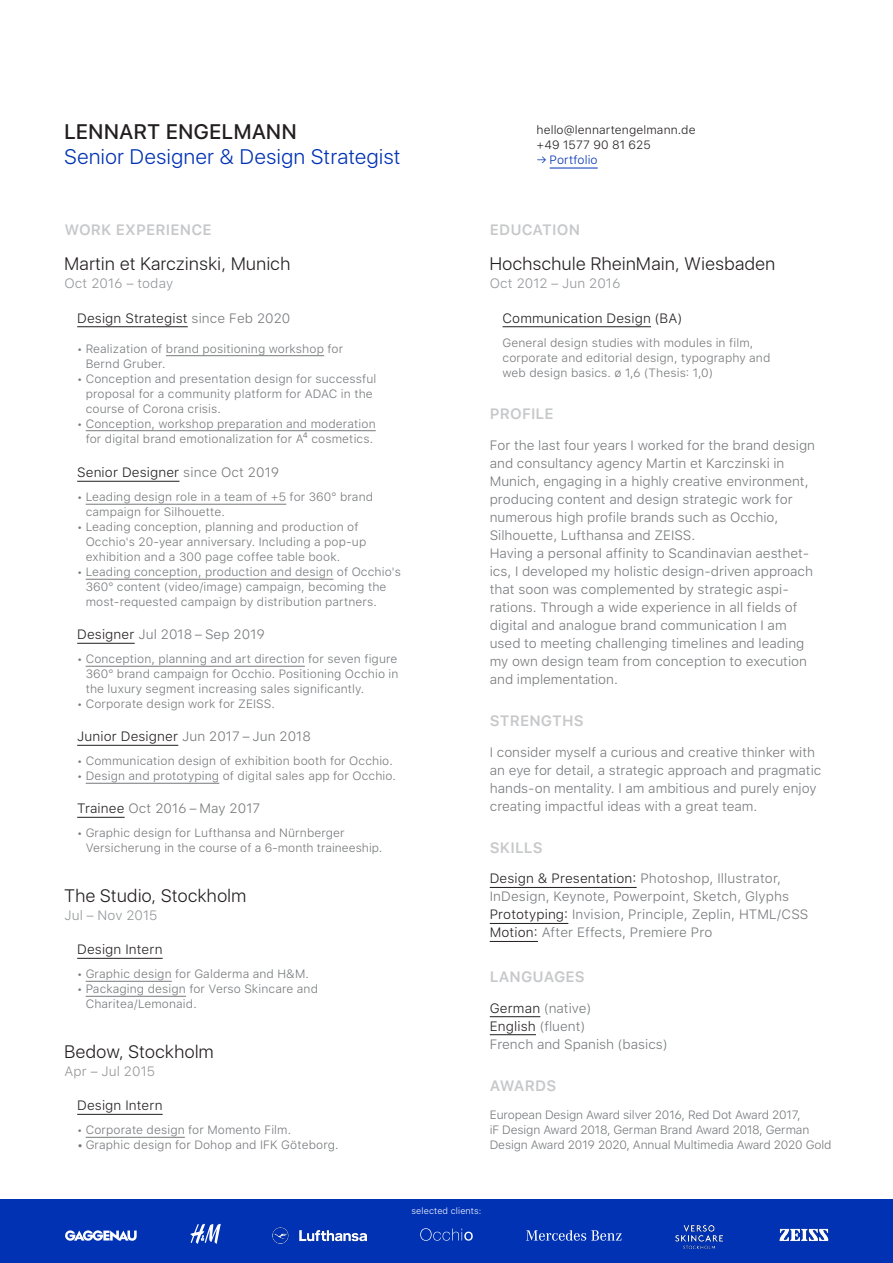
<style>
.page{position:relative;width:893px;height:1263px;background:#fff}
.page>*{position:absolute;margin:0;border:0;box-sizing:border-box;transform-origin:0 0}
.t1{font:300 21px "SFUI Display";letter-spacing:.03em;color:#0032b3}
.t2{font:500 21px "SFUI Display";letter-spacing:.03em;color:#231f20}
.t3{font:300 18px "SFUI Display";letter-spacing:.03em;color:#231f20}
.t4{font:600 15px "SFUI Text";letter-spacing:.01em;color:#c7c8ca}
.t5{font:300 13.5px/18px "SFUI Text";color:#76787b}
.t6{font:300 13.5px "SFUI Text";letter-spacing:.01em;color:#231f20}
.t7{font:300 13.5px "SFUI Text";letter-spacing:.01em;color:#939598}
.t8{font:300 12px/15px "SFUI Text";letter-spacing:.01em;color:#76787b}
.t9{font:300 12px/15px "SFUI Text";letter-spacing:-.01em;color:#76787b}
.t10{font:300 12px/15px "SFUI Text";letter-spacing:.01em;color:#231f20}
.t11{font:300 12px "SFUI Text";letter-spacing:.01em;color:#0032b3}
.t12{font:300 9px "SFUI Text";letter-spacing:.01em;color:#fff}
.s1{color:#76787b}
.s2{color:#231f20}
</style>
<div class="page">
<hr style="left:77px;top:326px;width:111px;height:1px;background:#231f20">
<hr style="left:166px;top:355px;width:158px;height:1px;background:#76787b">
<hr style="left:86px;top:430px;width:290px;height:1px;background:#76787b">
<hr style="left:77px;top:481px;width:102px;height:1px;background:#231f20">
<hr style="left:86px;top:504px;width:200px;height:1px;background:#76787b">
<hr style="left:86px;top:579px;width:247px;height:1px;background:#76787b">
<hr style="left:77px;top:643px;width:58px;height:1px;background:#231f20">
<hr style="left:86px;top:666px;width:219px;height:1px;background:#76787b">
<hr style="left:77px;top:745px;width:101px;height:1px;background:#231f20">
<hr style="left:86px;top:783px;width:133px;height:1px;background:#76787b">
<hr style="left:77px;top:817px;width:48px;height:1px;background:#231f20">
<hr style="left:77px;top:958px;width:86px;height:1px;background:#231f20">
<hr style="left:86px;top:981px;width:86px;height:1px;background:#76787b">
<hr style="left:86px;top:996px;width:100px;height:1px;background:#76787b">
<hr style="left:77px;top:1114px;width:86px;height:1px;background:#231f20">
<hr style="left:86px;top:1137px;width:99px;height:1px;background:#76787b">
<hr style="left:502px;top:326px;width:149px;height:1px;background:#231f20">
<hr style="left:490px;top:887px;width:147px;height:1px;background:#231f20">
<hr style="left:490px;top:923px;width:78px;height:1px;background:#231f20">
<hr style="left:490px;top:941px;width:48px;height:1px;background:#231f20">
<hr style="left:490px;top:1016px;width:50px;height:1px;background:#231f20">
<hr style="left:490px;top:1034px;width:46px;height:1px;background:#231f20">
<div style="left:0;top:1199px;width:893px;height:64px;background:#0032b3"></div>
<svg style="left:65px;top:1230px;width:72px;height:11px"></svg>
<svg style="left:526px;top:1230px;width:96px;height:11px"></svg>
<svg style="left:190px;top:1224px;width:31px;height:20px"></svg>
<svg style="left:420px;top:1228px;width:53px;height:13px"></svg>
<img style="left:675px;top:1225px;width:48px;height:23px">
<img style="left:779px;top:1228px;width:50px;height:13px">
<img style="left:273px;top:1227px;width:94px;height:17px">
<hr style="left:550px;top:168px;width:48px;height:1px;background:#0032b3">
<p class="t2" style="left:64px;top:116px;width:234px">LENNART ENGELMANN</p>
<p class="t1" style="left:64px;top:142px;width:337px">Senior Designer &amp; Design Strategist</p>
<p class="t10" style="left:536px;top:123px;width:161px">hello@lennartengelmann.de +49 1577 90 81 625</p>
<p class="t11" style="left:536px;top:151px;width:63px">→ Portfolio</p>
<p class="t4" style="left:64px;top:219px;width:149px">WORK EXPERIENCE</p>
<p class="t4" style="left:490px;top:219px;width:92px">EDUCATION</p>
<p class="t3" style="left:64px;top:251px;width:227px">Martin et Karczinski, Munich</p>
<p class="t7" style="left:64px;top:274px;width:110px">Oct 2016 – today</p>
<p class="t6" style="left:77px;top:308px;width:215px">Design Strategist <span class="s1">since Feb 2020</span></p>
<p class="t8" style="left:86px;top:341px;width:259px;text-indent:-9px">• Realization of brand positioning workshop for<br>Bernd Gruber.</p>
<p class="t8" style="left:86px;top:371px;width:292px;text-indent:-9px">• Conception and presentation design for successful proposal for a community platform for ADAC in the course of Corona crisis.</p>
<p class="t8" style="left:77px;top:416px;width:300px;text-align:center">• Conception, workshop preparation and moderation for digital brand emotionalization for A⁴ cosmetics.</p>
<p class="t6" style="left:77px;top:463px;width:204px">Senior Designer <span class="s1">since Oct 2019</span></p>
<p class="t8" style="left:86px;top:490px;width:289px;text-indent:-9px">• Leading design role in a team of +5 for 360° brand campaign for Silhouette.</p>
<p class="t8" style="left:86px;top:520px;width:282px;text-indent:-9px">• Leading conception, planning and production of<br>Occhio's 20-year anniversary. Including a pop-up exhibition and a 300 page coffee table book.</p>
<p class="t8" style="left:86px;top:565px;width:317px;text-indent:-9px">• Leading conception, production and design of Occhio's<br>360° content (video/image) campaign, becoming the most-requested campaign by distribution partners.</p>
<p class="t5" style="left:77px;top:626px;width:189px"><span class="s2">Designer</span> Jul 2018 – Sep 2019</p>
<p class="t8" style="left:86px;top:652px;width:314px;text-align:justify;text-indent:-9px">• Conception, planning and art direction for seven figure 360° brand campaign for Occhio. Positioning Occhio in the luxury segment increasing sales significantly.</p>
<p class="t8" style="left:77px;top:697px;width:199px">• Corporate design work for ZEISS.</p>
<p class="t5" style="left:77px;top:728px;width:235px"><span class="s2">Junior Designer</span> Jun 2017 – Jun 2018</p>
<p class="t8" style="left:77px;top:754px;width:317px">• Communication design of exhibition booth for Occhio.</p>
<p class="t8" style="left:77px;top:769px;width:320px">• Design and prototyping of digital sales app for Occhio.</p>
<p class="t5" style="left:77px;top:800px;width:184px"><span class="s2">Trainee</span> Oct 2016 – May 2017</p>
<p class="t8" style="left:86px;top:826px;width:298px;text-indent:-9px">• Graphic design for Lufthansa and Nürnberger<br>Versicherung in the course of a 6-month traineeship.</p>
<p class="t3" style="left:64px;top:882px;width:183px">The Studio, Stockholm</p>
<p class="t7" style="left:64px;top:905px;width:95px">Jul – Nov 2015</p>
<p class="t6" style="left:77px;top:940px;width:87px">Design Intern</p>
<p class="t8" style="left:77px;top:967px;width:233px">• Graphic design for Galderma and H&amp;M.</p>
<p class="t8" style="left:86px;top:982px;width:234px;text-indent:-9px">• Packaging design for Verso Skincare and<br>Charitea/Lemonaid.</p>
<p class="t3" style="left:64px;top:1038px;width:151px">Bedow, Stockholm</p>
<p class="t7" style="left:64px;top:1061px;width:92px">Apr – Jul 2015</p>
<p class="t6" style="left:77px;top:1096px;width:87px">Design Intern</p>
<p class="t8" style="left:77px;top:1123px;width:216px">• Corporate design for Momento Film.</p>
<p class="t8" style="left:77px;top:1138px;width:263px">• Graphic design for Dohop and IFK Göteborg.</p>
<p class="t3" style="left:490px;top:251px;width:287px">Hochschule RheinMain, Wiesbaden</p>
<p class="t7" style="left:490px;top:274px;width:132px">Oct 2012 – Jun 2016</p>
<p class="t6" style="left:502px;top:308px;width:181px">Communication Design (BA)</p>
<p class="t8" style="left:502px;top:335px;width:269px">General design studies with modules in film, corporate and editorial design, typography and web design basics. ø 1,6 (Thesis: 1,0)</p>
<p class="t4" style="left:490px;top:403px;width:65px">PROFILE</p>
<p class="t5" style="left:490px;top:436px;width:327px">For the last four years I worked for the brand design and consultancy agency Martin et Karczinski in Munich, engaging in a highly creative environment, producing content and design strategic work for numerous high profile brands such as Occhio, Silhouette, Lufthansa and ZEISS.</p>
<p class="t5" style="left:490px;top:544px;width:325px">Having a personal affinity to Scandinavian aesthet&shy;ics, I developed my holistic design-driven approach that soon was complemented by strategic aspi&shy;rations. Through a wide experience in all fields of digital and analogue brand communication I am used to meeting challenging timelines and leading my own design team from conception to execution and implementation.</p>
<p class="t4" style="left:490px;top:710px;width:95px">STRENGTHS</p>
<p class="t5" style="left:490px;top:743px;width:333px">I consider myself a curious and creative thinker with an eye for detail, a strategic approach and pragmatic hands-on mentality. I am ambitious and purely enjoy creating impactful ideas with a great team.</p>
<p class="t4" style="left:490px;top:837px;width:54px">SKILLS</p>
<p class="t5" style="left:490px;top:870px;width:293px"><span class="s2">Design &amp; Presentation:</span> Photoshop, Illustrator,</p>
<p class="t5" style="left:490px;top:888px;width:301px">InDesign, Keynote, Powerpoint, Sketch, Glyphs</p>
<p class="t5" style="left:490px;top:906px;width:320px"><span class="s2">Prototyping:</span> Invision, Principle, Zeplin, HTML/CSS<br><span class="s2">Motion:</span> After Effects, Premiere Pro</p>
<p class="t4" style="left:490px;top:966px;width:97px">LANGUAGES</p>
<p class="t5" style="left:490px;top:999px;width:103px"><span class="s2">German</span> (native)</p>
<p class="t5" style="left:490px;top:1017px;width:97px"><span class="s2">English</span> (fluent)</p>
<p class="t5" style="left:490px;top:1035px;width:179px">French and Spanish (basics)</p>
<p class="t4" style="left:490px;top:1075px;width:68px">AWARDS</p>
<p class="t9" style="left:490px;top:1108px;width:343px">European Design Award silver 2016, Red Dot Award 2017,<br>iF Design Award 2018, German Brand Award 2018, German<br>Design Award 2019 2020, Annual Multimedia Award 2020 Gold</p>
<p class="t12" style="left:412px;top:1204px;width:71px">selected clients:</p>
</div>
